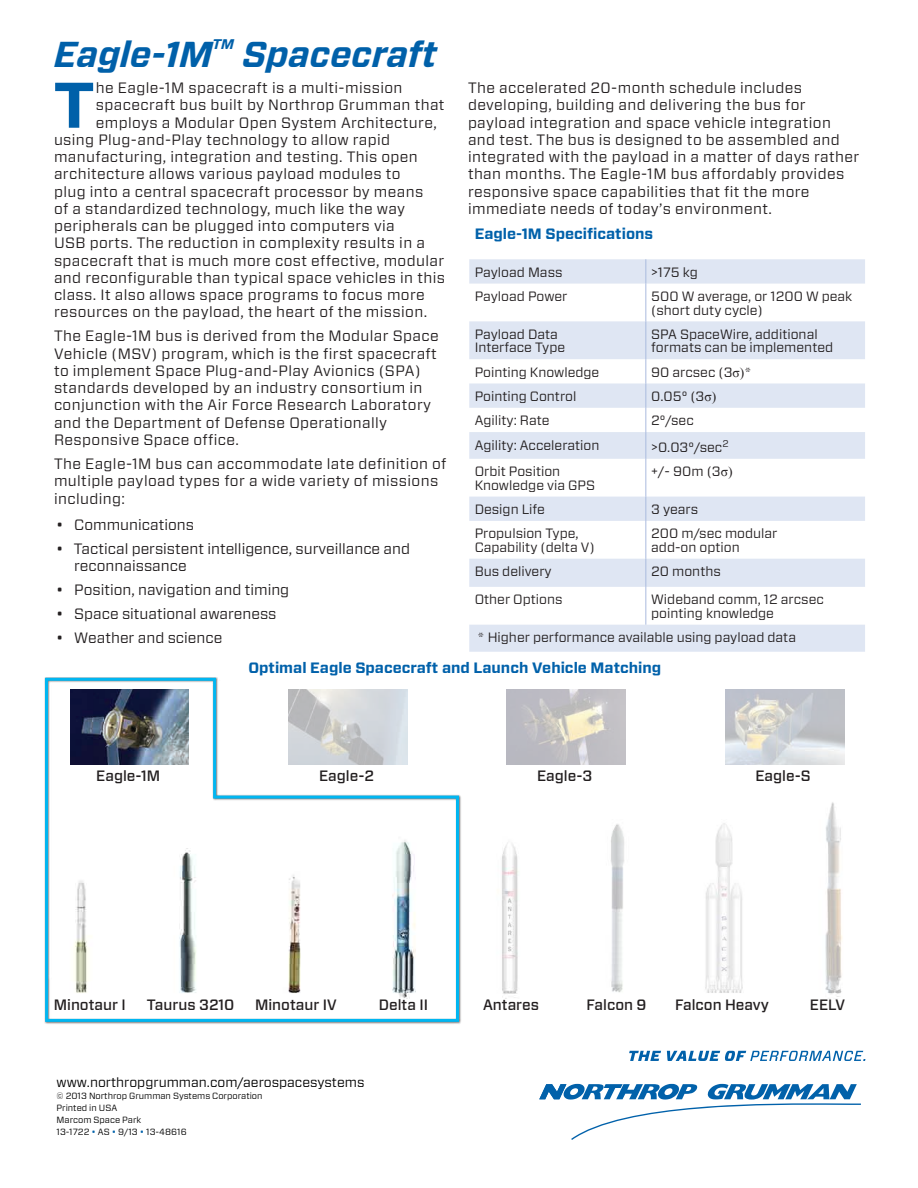
<style>
.page{position:relative;width:918px;height:1188px;background:#fff}
.page>*{position:absolute;margin:0;border:0;box-sizing:border-box;transform-origin:0 0}
.t1{font:700 64.35px "Forza";color:#0060a9}
.t2{font:italic 700 36px "Forza";color:#0060a9}
.t3{font:15px/17.2px "Forza";letter-spacing:.025em;color:#231f20}
.t4{font:15px/17.2px "Forza";color:#231f20}
.t5{font:500 15px "Forza";color:#231f20}
.t6{font:700 15px "Forza";color:#0161aa}
.t7{font:italic 700 13.95px "Forza";color:#0060a9}
.t8{font:13.5px/13.5px "Forza";color:#231f20}
.t9{font:13.5px "Forza";color:#000}
.t10{font:9px/12px "Forza";color:#000}
.s1{font-family:"Times New Roman"}
.s2{color:#0161aa}
</style>
<div class="page">
<svg style="left:469px;top:259px;width:396px;height:393px"></svg>
<svg style="left:646px;top:259px;width:1px;height:25px"></svg>
<hr style="left:646px;top:321px;width:1px;height:38px;background:#aabbde">
<svg style="left:646px;top:359px;width:1px;height:100px"></svg>
<hr style="left:646px;top:459px;width:1px;height:38px;background:#aabbde">
<svg style="left:646px;top:497px;width:1px;height:24px"></svg>
<hr style="left:646px;top:521px;width:1px;height:38px;background:#aabbde">
<svg style="left:646px;top:559px;width:1px;height:28px"></svg>
<hr style="left:646px;top:587px;width:1px;height:38px;background:#aabbde">
<hr style="left:646px;top:284px;width:1px;height:37px;background:#aabbde">
<svg style="left:44px;top:677px;width:416px;height:346px"></svg>
<svg style="left:629px;top:1051px;width:32px;height:10px"></svg>
<svg style="left:667px;top:1051px;width:199px;height:10px"></svg>
<svg style="left:539px;top:1084px;width:322px;height:56px"></svg>
<img style="left:70px;top:689px;width:119px;height:76px">
<img style="left:506px;top:689px;width:119px;height:76px">
<img style="left:288px;top:689px;width:119px;height:76px">
<img style="left:726px;top:689px;width:119px;height:76px">
<h2 class="t2" style="left:54px;top:30px;width:160px">Eagle-1M</h2>
<p class="t7" style="left:213px;top:34px;width:23px">TM</p>
<h2 class="t2" style="left:242px;top:30px;width:196px">Spacecraft</h2>
<h1 class="t1" style="left:54px;top:62px;width:42px">T</h1>
<p class="t3" style="left:96px;top:79px;width:308px">he Eagle-1M spacecraft is a multi-mission</p>
<p class="t3" style="left:96px;top:96px;width:350px">spacecraft bus built by Northrop Grumman that</p>
<p class="t3" style="left:96px;top:114px;width:342px">employs a Modular Open System Architecture,</p>
<p class="t3" style="left:54px;top:131px;width:338px">using Plug-and-Play technology to allow rapid</p>
<p class="t3" style="left:54px;top:148px;width:365px">manufacturing, integration and testing. This open</p>
<p class="t3" style="left:54px;top:165px;width:348px">architecture allows various payload modules to</p>
<p class="t3" style="left:54px;top:183px;width:371px">plug into a central spacecraft processor by means</p>
<p class="t3" style="left:54px;top:200px;width:353px">of a standardized technology, much like the way</p>
<p class="t3" style="left:54px;top:217px;width:342px">peripherals can be plugged into computers via</p>
<p class="t3" style="left:54px;top:234px;width:372px">USB ports. The reduction in complexity results in a</p>
<p class="t3" style="left:54px;top:252px;width:392px">spacecraft that is much more cost effective, modular</p>
<p class="t3" style="left:54px;top:269px;width:392px">and reconfigurable than typical space vehicles in this</p>
<p class="t3" style="left:54px;top:286px;width:372px">class. It also allows space programs to focus more</p>
<p class="t3" style="left:54px;top:303px;width:375px">resources on the payload, the heart of the mission.</p>
<p class="t3" style="left:54px;top:327px;width:386px">The Eagle-1M bus is derived from the Modular Space Vehicle (MSV) program, which is the first spacecraft to implement Space Plug-and-Play Avionics (SPA) standards developed by an industry consortium in conjunction with the Air Force Research Laboratory and the Department of Defense Operationally Responsive Space office.</p>
<p class="t3" style="left:54px;top:455px;width:394px;line-height:17.7px">The Eagle-1M bus can accommodate late definition of multiple payload types for a wide variety of missions including:</p>
<p class="t4" style="left:56px;top:516px;width:139px">• Communications</p>
<p class="t4" style="left:74px;top:540px;width:337px;text-indent:-18px">• Tactical persistent intelligence, surveillance and reconnaissance</p>
<p class="t4" style="left:56px;top:581px;width:234px">• Position, navigation and timing</p>
<p class="t4" style="left:56px;top:605px;width:222px">• Space situational awareness</p>
<p class="t4" style="left:56px;top:629px;width:168px">• Weather and science</p>
<p class="t3" style="left:468px;top:79px;width:393px">The accelerated 20-month schedule includes developing, building and delivering the bus for payload integration and space vehicle integration and test. The bus is designed to be assembled and integrated with the payload in a matter of days rather than months. The Eagle-1M bus affordably provides responsive space capabilities that fit the more immediate needs of today’s environment.</p>
<p class="t6" style="left:475px;top:224px;width:180px">Eagle-1M Specifications</p>
<p class="t8" style="left:475px;top:265px;width:89px">Payload Mass</p>
<p class="t8" style="left:651px;top:265px;width:48px">&gt;175 kg</p>
<p class="t8" style="left:475px;top:289px;width:94px">Payload Power</p>
<p class="t8" style="left:651px;top:289px;width:203px">500 W average, or 1200 W peak (short duty cycle)</p>
<p class="t8" style="left:475px;top:327px;width:92px">Payload Data<br>Interface Type</p>
<p class="t8" style="left:651px;top:327px;width:184px">SPA SpaceWire, additional formats can be implemented</p>
<p class="t8" style="left:475px;top:365px;width:126px">Pointing Knowledge</p>
<p class="t8" style="left:651px;top:365px;width:102px">90 arcsec (3<span class="s1">σ)</span>*</p>
<p class="t8" style="left:475px;top:389px;width:103px">Pointing Control</p>
<p class="t8" style="left:651px;top:389px;width:67px">0.05° (3<span class="s1">σ)</span></p>
<p class="t8" style="left:475px;top:414px;width:76px">Agility: Rate</p>
<p class="t8" style="left:651px;top:414px;width:44px">2°/sec</p>
<p class="t8" style="left:475px;top:438px;width:126px">Agility: Acceleration</p>
<p class="t8" style="left:651px;top:440px;width:79px">&gt;0.03°/sec<sup>2</sup></p>
<p class="t8" style="left:475px;top:465px;width:122px">Orbit Position<br>Knowledge via GPS</p>
<p class="t8" style="left:651px;top:465px;width:83px">+/- 90m (3<span class="s1">σ)</span></p>
<p class="t8" style="left:475px;top:502px;width:72px">Design Life</p>
<p class="t8" style="left:651px;top:502px;width:48px">3 years</p>
<p class="t8" style="left:475px;top:527px;width:121px">Propulsion Type,<br>Capability (delta V)</p>
<p class="t8" style="left:651px;top:527px;width:128px">200 m/sec modular add-on option</p>
<p class="t8" style="left:475px;top:565px;width:79px">Bus delivery</p>
<p class="t8" style="left:651px;top:565px;width:71px">20 months</p>
<p class="t8" style="left:475px;top:593px;width:89px">Other Options</p>
<p class="t8" style="left:651px;top:593px;width:174px">Wideband comm, 12 arcsec pointing knowledge</p>
<p class="t8" style="left:478px;top:631px;width:320px">* Higher performance available using payload data</p>
<p class="t6" style="left:248px;top:658px;width:414px">Optimal Eagle Spacecraft and Launch Vehicle Matching</p>
<p class="t5" style="left:96px;top:766px;width:66px">Eagle-1M</p>
<p class="t5" style="left:319px;top:766px;width:56px">Eagle-2</p>
<p class="t5" style="left:537px;top:766px;width:57px">Eagle-3</p>
<p class="t5" style="left:755px;top:766px;width:57px">Eagle-S</p>
<p class="t5" style="left:54px;top:995px;width:74px">Minotaur I</p>
<p class="t5" style="left:147px;top:995px;width:89px">Taurus 3210</p>
<p class="t5" style="left:255px;top:995px;width:83px">Minotaur IV</p>
<p class="t5" style="left:379px;top:995px;width:51px">Delta II</p>
<p class="t5" style="left:483px;top:995px;width:58px">Antares</p>
<p class="t5" style="left:587px;top:995px;width:62px">Falcon 9</p>
<p class="t5" style="left:675px;top:995px;width:95px">Falcon Heavy</p>
<p class="t5" style="left:810px;top:995px;width:37px">EELV</p>
<p class="t9" style="left:57px;top:1073px;width:309px">www.northropgrumman.com/aerospacesystems</p>
<p class="t10" style="left:57px;top:1089px;width:207px">© 2013 Northrop Grumman Systems Corporation<br>Printed in USA<br>Marcom Space Park<br>13-1722 <span class="s2">•</span> AS <span class="s2">•</span> 9/13 <span class="s2">•</span> 13-48616</p>
</div>
